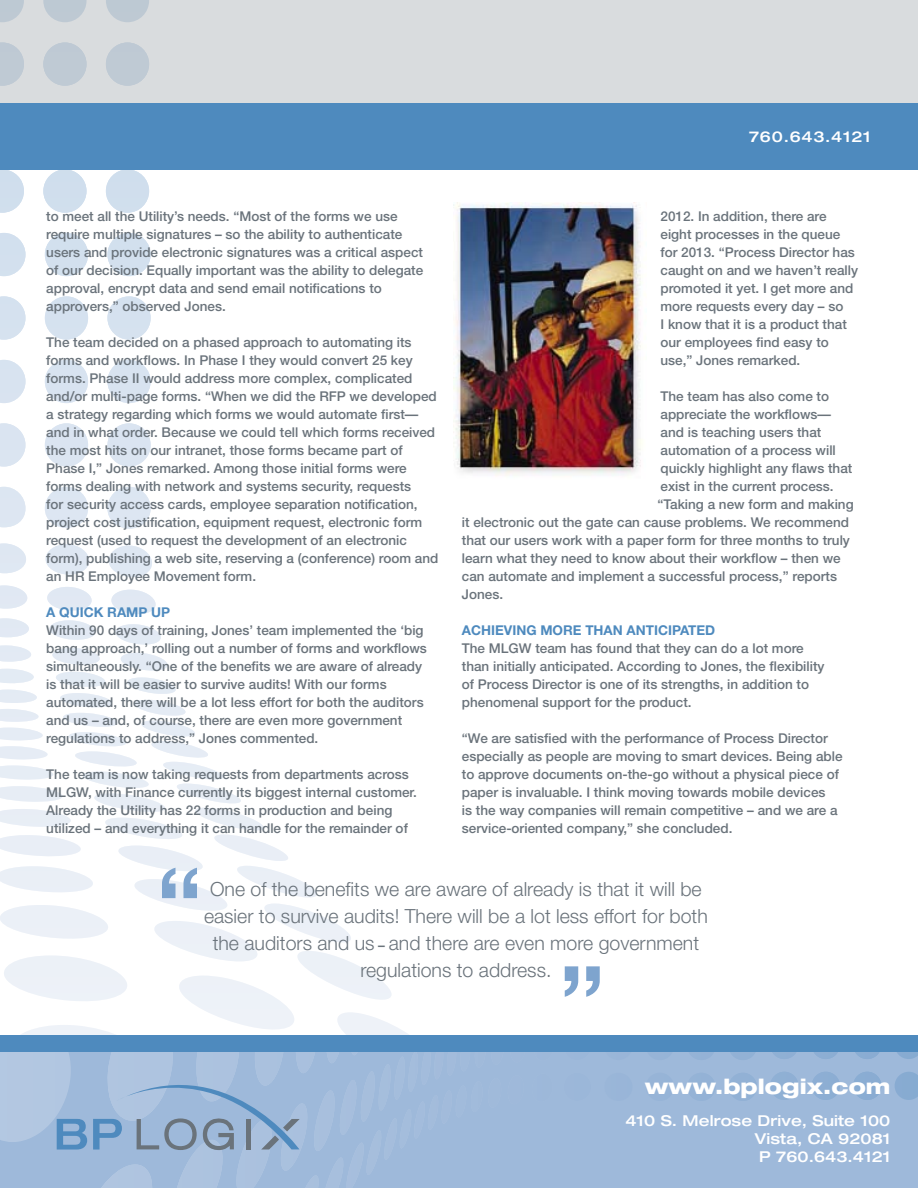
<style>
.page{position:relative;width:918px;height:1188px;background:#fff}
.page>*{position:absolute;margin:0;border:0;box-sizing:border-box;transform-origin:0 0}
.t1{font:800 expanded 21px "Helvetica Neue";letter-spacing:.005em;color:#fff}
.t2{font:300 19.5px/27px "Helvetica Neue";color:#6a737b;text-align:center}
.t3{font:500 expanded 15px/18px "Helvetica Neue";letter-spacing:.005em;color:#fff;text-align:justify}
.t4{font:500 expanded 15px "Helvetica Neue";letter-spacing:.05em;color:#fff}
.t5{font:500 13.5px/18px "Helvetica Neue";color:#6a737b}
.t6{font:700 13.5px "Helvetica Neue";color:#4e8abe}
.s1{font-weight:500;font-size:13.5px}
</style>
<div class="page">
<div style="left:107px;top:233px;width:44px;height:43px;background:#d3e0ee;border-radius:22px"></div>
<div style="left:45px;top:233px;width:43px;height:43px;background:#d2e0ee;border-radius:22px"></div>
<div style="left:106px;top:169px;width:43px;height:44px;background:#d0deed;border-radius:22px"></div>
<svg style="left:0;top:233px;width:26px;height:43px"></svg>
<svg style="left:0;top:296px;width:26px;height:44px"></svg>
<svg style="left:0;top:360px;width:26px;height:43px"></svg>
<div style="left:107px;top:360px;width:44px;height:43px;background:#d8e3f0;border-radius:22px"></div>
<div style="left:45px;top:360px;width:43px;height:43px;background:#d8e3f0;border-radius:22px"></div>
<div style="left:45px;top:296px;width:43px;height:44px;background:#d5e1ef;border-radius:22px"></div>
<div style="left:43px;top:169px;width:44px;height:44px;background:#d0deed;border-radius:22px"></div>
<div style="left:107px;top:296px;width:44px;height:44px;background:#d5e1ef;border-radius:22px"></div>
<svg style="left:0;top:170px;width:24px;height:43px"></svg>
<svg style="left:0;top:487px;width:26px;height:40px"></svg>
<svg style="left:45px;top:487px;width:43px;height:41px"></svg>
<svg style="left:107px;top:487px;width:44px;height:42px"></svg>
<svg style="left:0;top:423px;width:26px;height:44px"></svg>
<svg style="left:0;top:543px;width:26px;height:30px"></svg>
<div style="left:107px;top:423px;width:44px;height:44px;background:#dae4f1;border-radius:22px"></div>
<div style="left:45px;top:423px;width:43px;height:44px;background:#dae4f1;border-radius:22px"></div>
<svg style="left:45px;top:544px;width:44px;height:31px"></svg>
<svg style="left:108px;top:546px;width:44px;height:31px"></svg>
<div style="left:0;top:0;width:918px;height:103px;background:#d9dcde"></div>
<div style="left:0;top:103px;width:918px;height:67px;background:#4e8abe"></div>
<div style="left:0;top:1041px;width:918px;height:147px;background:#9eb9da"></div>
<div style="left:729px;top:1073px;width:28px;height:28px;background:#92b1d5;border-radius:14px"></div>
<svg style="left:731px;top:1052px;width:24px;height:8px"></svg>
<div style="left:770px;top:1072px;width:28px;height:28px;background:#8fb0d4;border-radius:14px"></div>
<div style="left:646px;top:1073px;width:28px;height:28px;background:#97b4d7;border-radius:14px"></div>
<svg style="left:772px;top:1052px;width:24px;height:7px"></svg>
<div style="left:687px;top:1073px;width:29px;height:28px;background:#94b3d6;border-radius:14px"></div>
<svg style="left:855px;top:1052px;width:24px;height:7px"></svg>
<div style="left:853px;top:1072px;width:28px;height:28px;background:#8aacd3;border-radius:14px"></div>
<div style="left:812px;top:1072px;width:28px;height:28px;background:#8daed3;border-radius:14px"></div>
<svg style="left:814px;top:1052px;width:24px;height:7px"></svg>
<div style="left:604px;top:1073px;width:29px;height:28px;background:#99b5d8;border-radius:14px"></div>
<svg style="left:895px;top:1072px;width:23px;height:28px"></svg>
<svg style="left:897px;top:1052px;width:21px;height:7px"></svg>
<div style="left:0;top:1035px;width:918px;height:17px;background:#4e8abe"></div>
<svg style="left:0;top:585px;width:409px;height:603px"></svg>
<svg style="left:565px;top:966px;width:35px;height:31px"></svg>
<img style="left:454px;top:203px;width:188px;height:273px">
<p class="t4" style="left:749px;top:128px;width:123px">760.643.4121</p>
<p class="t5" style="left:46px;top:207px;width:378px">to meet all the Utility’s needs. “Most of the forms we use require multiple signatures – so the ability to authenticate users and provide electronic signatures was a critical aspect of our decision. Equally important was the ability to delegate approval, encrypt data and send email notifications to approvers,” observed Jones.</p>
<p class="t5" style="left:46px;top:333px;width:394px">The team decided on a phased approach to automating its forms and workflows. In Phase I they would convert 25 key forms. Phase II would address more complex, complicated and/or multi-page forms. “When we did the RFP we developed a strategy regarding which forms we would automate first— and in what order. Because we could tell which forms received the most hits on our intranet, those forms became part of Phase I,” Jones remarked. Among those initial forms were forms dealing with network and systems security, requests<br>for security access cards, employee separation notification, project cost justification, equipment request, electronic form request (used to request the development of an electronic form), publishing a web site, reserving a (conference) room and an HR Employee Movement form.</p>
<p class="t6" style="left:46px;top:603px;width:125px">A QUICK RAMP UP</p>
<p class="t5" style="left:46px;top:621px;width:382px">Within 90 days of training, Jones’ team implemented the ‘big bang approach,’ rolling out a number of forms and workflows simultaneously. “One of the benefits we are aware of already is that it will be easier to survive audits! With our forms automated, there will be a lot less effort for both the auditors and us – and, of course, there are even more government regulations to address,” Jones commented.</p>
<p class="t5" style="left:46px;top:765px;width:372px">The team is now taking requests from departments across MLGW, with Finance currently its biggest internal customer.<br>Already the Utility has 22 forms in production and being utilized – and everything it can handle for the remainder of</p>
<p class="t5" style="left:661px;top:207px;width:199px">2012. In addition, there are eight processes in the queue for 2013. “Process Director has caught on and we haven’t really promoted it yet. I get more and more requests every day – so<br>I know that it is a product that our employees find easy to use,” Jones remarked.</p>
<p class="t5" style="left:661px;top:387px;width:170px">The team has also come to</p>
<p class="t5" style="left:661px;top:405px;width:172px">appreciate the workflows—</p>
<p class="t5" style="left:661px;top:423px;width:162px">and is teaching users that</p>
<p class="t5" style="left:661px;top:441px;width:177px">automation of a process will</p>
<p class="t5" style="left:661px;top:459px;width:193px">quickly highlight any flaws that</p>
<p class="t5" style="left:661px;top:477px;width:175px">exist in the current process.</p>
<p class="t5" style="left:658px;top:495px;width:198px">“Taking a new form and making</p>
<p class="t5" style="left:462px;top:513px;width:389px">it electronic out the gate can cause problems. We recommend</p>
<p class="t5" style="left:462px;top:531px;width:390px">that our users work with a paper form for three months to truly</p>
<p class="t5" style="left:462px;top:549px;width:380px">learn what they need to know about their workflow – then we</p>
<p class="t5" style="left:462px;top:567px;width:377px">can automate and implement a successful process,” reports</p>
<p class="t5" style="left:462px;top:585px;width:43px">Jones.</p>
<p class="t6" style="left:462px;top:621px;width:255px">ACHIEVING MORE THAN ANTICIPATED</p>
<p class="t5" style="left:462px;top:639px;width:364px">The MLGW team has found that they can do a lot more than initially anticipated. According to Jones, the flexibility of Process Director is one of its strengths, in addition to phenomenal support for the product.</p>
<p class="t5" style="left:462px;top:729px;width:382px">“We are satisfied with the performance of Process Director especially as people are moving to smart devices. Being able to approve documents on-the-go without a physical piece of paper is invaluable. I think moving towards mobile devices<br>is the way companies will remain competitive – and we are a service-oriented company,” she concluded.</p>
<h2 class="t2" style="left:204px;top:876px;width:505px">One of the benefits we are aware of already is that it will be easier to survive audits! There will be a lot less effort for both the auditors and us <span class="s1">–</span> and there are even more government regulations to address.</h2>
<h1 class="t1" style="left:645px;top:1073px;width:247px">www.bplogix.com</h1>
<p class="t3" style="left:755px;top:1111px;width:137px;text-indent:-130px">410 S. Melrose Drive, Suite 100<br>Vista, CA 92081<br>P 760.643.4121</p>
</div>
